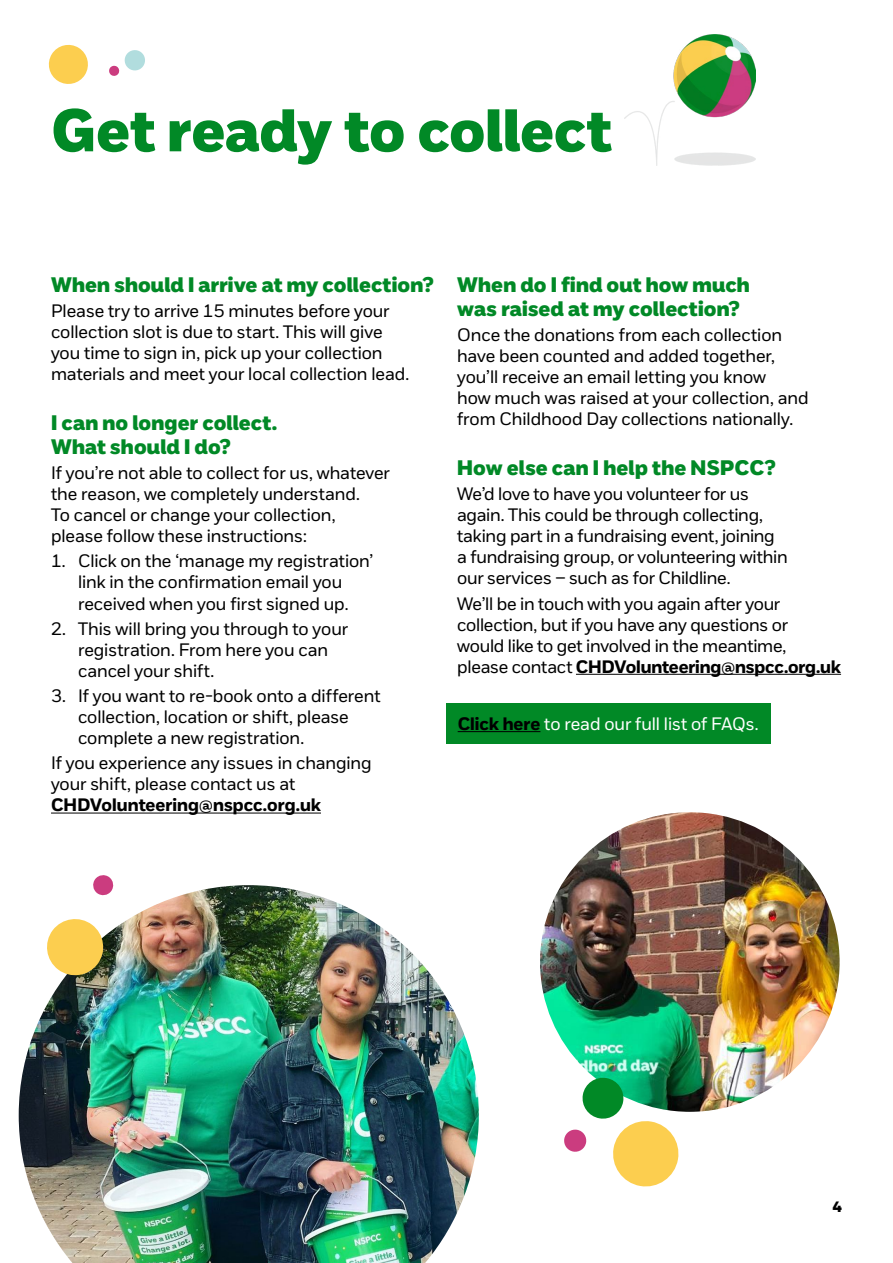
<style>
.page{position:relative;width:893px;height:1263px;background:#fff}
.page>*{position:absolute;margin:0;border:0;box-sizing:border-box;transform-origin:0 0}
.t1{font:60px "NSPCC Headline";letter-spacing:-.005em;color:#018926}
.t2{font:21px/24px "NSPCC Headline";letter-spacing:.005em;color:#018926}
.t3{font:18px/21px "NSPCC";letter-spacing:-.005em;color:#000}
.t4{font:18px "NSPCC";letter-spacing:-.005em;color:#fff}
.t5{font:700 18px "NSPCC";color:#000}
.t6{font:15px "NSPCC Headline";color:#000}
.s1{font-weight:700}
.s2{font-weight:700;color:#000}
</style>
<div class="page">
<hr style="left:51px;top:813px;width:270px;height:1px;background:#000">
<hr style="left:576px;top:674px;width:265px;height:1px;background:#000">
<svg style="left:48px;top:44px;width:40px;height:40px"></svg>
<svg style="left:109px;top:50px;width:36px;height:26px"></svg>
<img style="left:624px;top:35px;width:132px;height:131px">
<img style="left:19px;top:885px;width:460px;height:378px">
<img style="left:540px;top:812px;width:300px;height:300px;border-radius:150px">
<svg style="left:564px;top:1076px;width:117px;height:111px"></svg>
<div style="left:446px;top:703px;width:325px;height:41px;background:#018926"></div>
<hr style="left:458px;top:731px;width:82px;height:1px;background:#000">
<svg style="left:92px;top:875px;width:22px;height:21px"></svg>
<svg style="left:43px;top:915px;width:64px;height:64px"></svg>
<h1 class="t1" style="left:51px;top:93px;width:562px">Get ready to collect</h1>
<p class="t2" style="left:51px;top:273px;width:384px">When should I arrive at my collection?</p>
<p class="t3" style="left:51px;top:300px;width:360px">Please try to arrive 15 minutes before your collection slot is due to start. This will give you time to sign in, pick up your collection materials and meet your local collection lead.</p>
<p class="t2" style="left:51px;top:410px;width:228px">I can no longer collect.<br>What should I do?</p>
<p class="t3" style="left:51px;top:462px;width:340px">If you’re not able to collect for us, whatever the reason, we completely understand.<br>To cancel or change your collection, please follow these instructions:</p>
<p class="t3" style="left:51px;top:551px;width:324px;text-align:center">1. Click on the ‘manage my registration’ link in the confirmation email you received when you first signed up.</p>
<p class="t3" style="left:78px;top:618px;width:272px;text-indent:-27px">2. This will bring you through to your registration. From here you can cancel your shift.</p>
<p class="t3" style="left:78px;top:685px;width:304px;text-indent:-27px">3. If you want to re-book onto a different collection, location or shift, please complete a new registration.</p>
<p class="t3" style="left:51px;top:752px;width:322px">If you experience any issues in changing your shift, please contact us at</p>
<p class="t5" style="left:51px;top:794px;width:271px">CHDVolunteering@nspcc.org.uk</p>
<p class="t2" style="left:457px;top:273px;width:294px">When do I find out how much was raised at my collection?</p>
<p class="t3" style="left:457px;top:324px;width:353px">Once the donations from each collection have been counted and added together, you’ll receive an email letting you know<br>how much was raised at your collection, and from Childhood Day collections nationally.</p>
<p class="t2" style="left:457px;top:455px;width:320px">How else can I help the NSPCC?</p>
<p class="t3" style="left:457px;top:483px;width:332px">We’d love to have you volunteer for us again. This could be through collecting, taking part in a fundraising event, joining a fundraising group, or volunteering within our services – such as for Childline.</p>
<p class="t3" style="left:457px;top:593px;width:385px">We’ll be in touch with you again after your collection, but if you have any questions or<br>would like to get involved in the meantime, please contact <span class="s1">CHDVolunteering@nspcc.org.uk</span></p>
<p class="t4" style="left:458px;top:713px;width:302px"><span class="s2">Click here</span> to read our full list of FAQs.</p>
<p class="t6" style="left:833px;top:1197px;width:11px">4</p>
</div>
